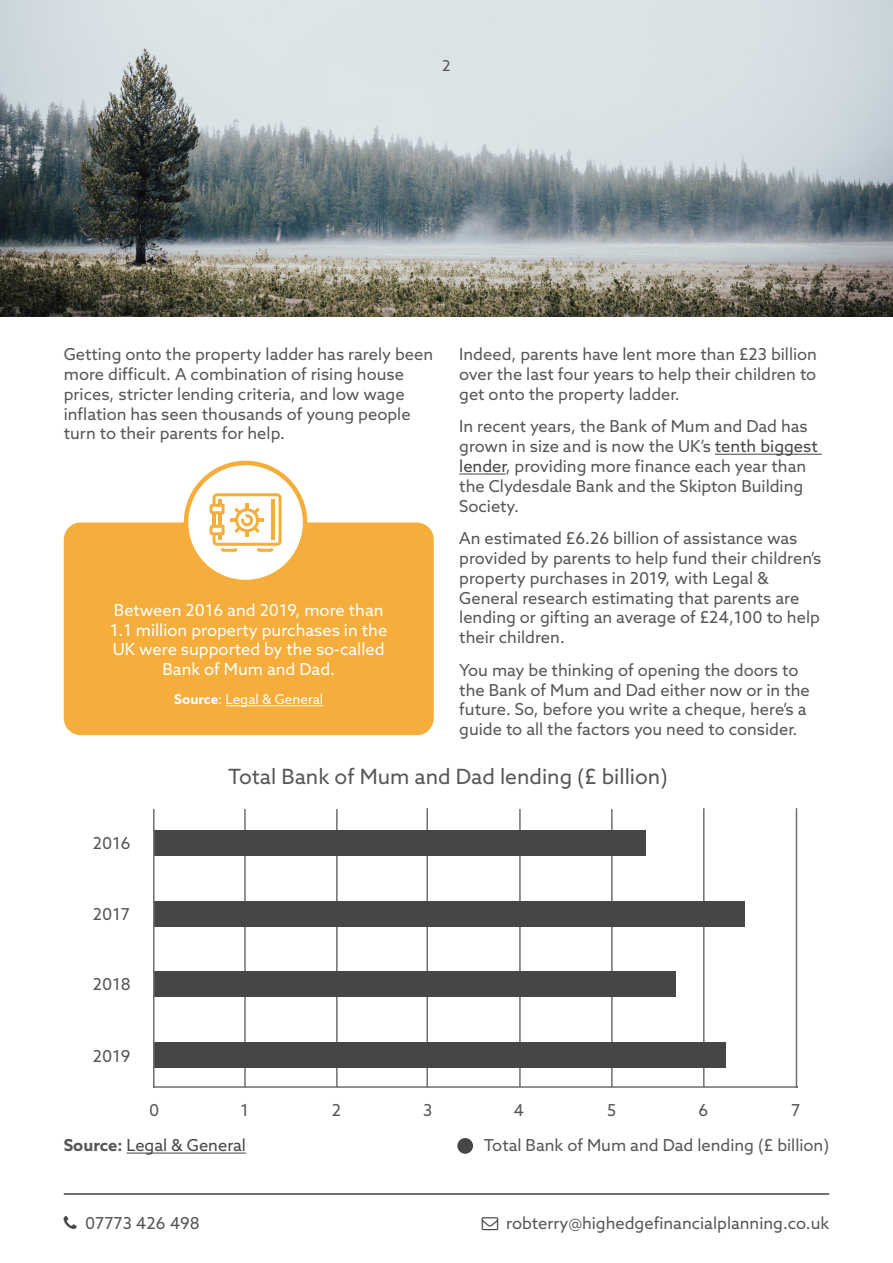
<style>
.page{position:relative;width:893px;height:1263px;background:#fff}
.page>*{position:absolute;margin:0;border:0;box-sizing:border-box;transform-origin:0 0}
.t1{font:21px "Azo Sans";color:#575756}
.t2{font:16.5px/19.8px "Azo Sans";color:#575756}
.t3{font:16.5px/19.8px "Azo Sans";color:#fff;text-align:center}
.t4{font:16.5px "Azo Sans";color:#464646}
.t5{font:15px "Azo Sans";color:#575756}
.t6{font:13.5px "Azo Sans";color:#fff}
.s1{font-weight:700}
.s2{color:#464646}
.s3{font-weight:700;color:#575756}
</style>
<div class="page">
<img style="left:0;top:0;width:893px;height:316px">
<hr style="left:64px;top:1193px;width:765px;height:2px;background:#464646">
<div style="left:64px;top:522px;width:370px;height:213px;background:#f5ad3b;border-radius:17px"></div>
<hr style="left:226px;top:705px;width:97px;height:1px;background:#fff">
<hr style="left:715px;top:454px;width:107px;height:1px;background:#464646">
<hr style="left:459px;top:474px;width:47px;height:1px;background:#464646">
<div style="left:186px;top:463px;width:119px;height:119px;background:#fff;border-radius:50%"></div>
<div style="left:184px;top:461px;width:123px;height:123px;border:4px solid #f5ad3b;border-radius:50%"></div>
<svg style="left:210px;top:493px;width:72px;height:59px"></svg>
<div style="left:457px;top:1138px;width:16px;height:16px;background:#464646;border-radius:50%"></div>
<hr style="left:154px;top:1086px;width:642px;height:2px;background:#706f6f">
<hr style="left:244px;top:809px;width:2px;height:278px;background:#706f6f">
<hr style="left:336px;top:809px;width:2px;height:278px;background:#706f6f">
<hr style="left:426px;top:808px;width:2px;height:279px;background:#706f6f">
<hr style="left:519px;top:809px;width:2px;height:278px;background:#706f6f">
<hr style="left:611px;top:809px;width:2px;height:278px;background:#706f6f">
<hr style="left:703px;top:808px;width:2px;height:279px;background:#706f6f">
<hr style="left:796px;top:808px;width:1px;height:279px;background:#706f6f">
<div style="left:154px;top:830px;width:492px;height:26px;background:#464646"></div>
<div style="left:154px;top:901px;width:590px;height:25px;background:#464646"></div>
<div style="left:154px;top:971px;width:521px;height:26px;background:#464646"></div>
<div style="left:154px;top:1042px;width:572px;height:25px;background:#464646"></div>
<hr style="left:153px;top:809px;width:2px;height:278px;background:#706f6f">
<hr style="left:127px;top:1153px;width:119px;height:1px;background:#464646">
<p class="t5" style="left:442px;top:56px;width:10px">2</p>
<p class="t2" style="left:64px;top:344px;width:371px">Getting onto the property ladder has rarely been more difficult. A combination of rising house prices, stricter lending criteria, and low wage inflation has seen thousands of young people turn to their parents for help.</p>
<p class="t3" style="left:110px;top:600px;width:279px">Between 2016 and 2019, more than<br>1.1 million property purchases in the<br>UK were supported by the so-called<br>Bank of Mum and Dad.</p>
<p class="t6" style="left:174px;top:690px;width:150px"><span class="s1">Source</span>: Legal &amp; General</p>
<p class="t2" style="left:459px;top:344px;width:359px;text-align:justify">Indeed, parents have lent more than £23 billion over the last four years to help their children to get onto the property ladder.</p>
<p class="t2" style="left:459px;top:416px;width:360px">In recent years, the Bank of Mum and Dad has grown in size and is now the UK’s <span class="s2">tenth biggest lender</span>, providing more finance each year than the Clydesdale Bank and the Skipton Building Society.</p>
<p class="t2" style="left:459px;top:528px;width:364px">An estimated £6.26 billion of assistance was provided by parents to help fund their children’s property purchases in 2019, with Legal &amp; General research estimating that parents are lending or gifting an average of £24,100 to help their children.</p>
<p class="t2" style="left:459px;top:660px;width:352px">You may be thinking of opening the doors to the Bank of Mum and Dad either now or in the future. So, before you write a cheque, here’s a guide to all the factors you need to consider.</p>
<p class="t2" style="left:93px;top:833px;width:39px">2016</p>
<p class="t1" style="left:228px;top:763px;width:441px">Total Bank of Mum and Dad lending (£ billion)</p>
<p class="t2" style="left:93px;top:904px;width:39px">2017</p>
<p class="t2" style="left:93px;top:974px;width:39px">2018</p>
<p class="t2" style="left:93px;top:1046px;width:39px">2019</p>
<p class="t2" style="left:149px;top:1100px;width:12px">0</p>
<p class="t2" style="left:240px;top:1100px;width:10px">1</p>
<p class="t2" style="left:332px;top:1100px;width:11px">2</p>
<p class="t2" style="left:423px;top:1100px;width:11px">3</p>
<p class="t2" style="left:514px;top:1100px;width:12px">4</p>
<p class="t2" style="left:607px;top:1100px;width:10px">5</p>
<p class="t2" style="left:699px;top:1100px;width:11px">6</p>
<p class="t2" style="left:791px;top:1100px;width:11px">7</p>
<p class="t4" style="left:64px;top:1134px;width:184px"><span class="s3">Source:</span> Legal &amp; General</p>
<p class="t2" style="left:85px;top:1213px;width:116px">07773 426 498</p>
<p class="t2" style="left:484px;top:1135px;width:347px">Total Bank of Mum and Dad lending (£ billion)</p>
<p class="t2" style="left:506px;top:1213px;width:325px">robterry@highedgefinancialplanning.co.uk</p>
</div>
